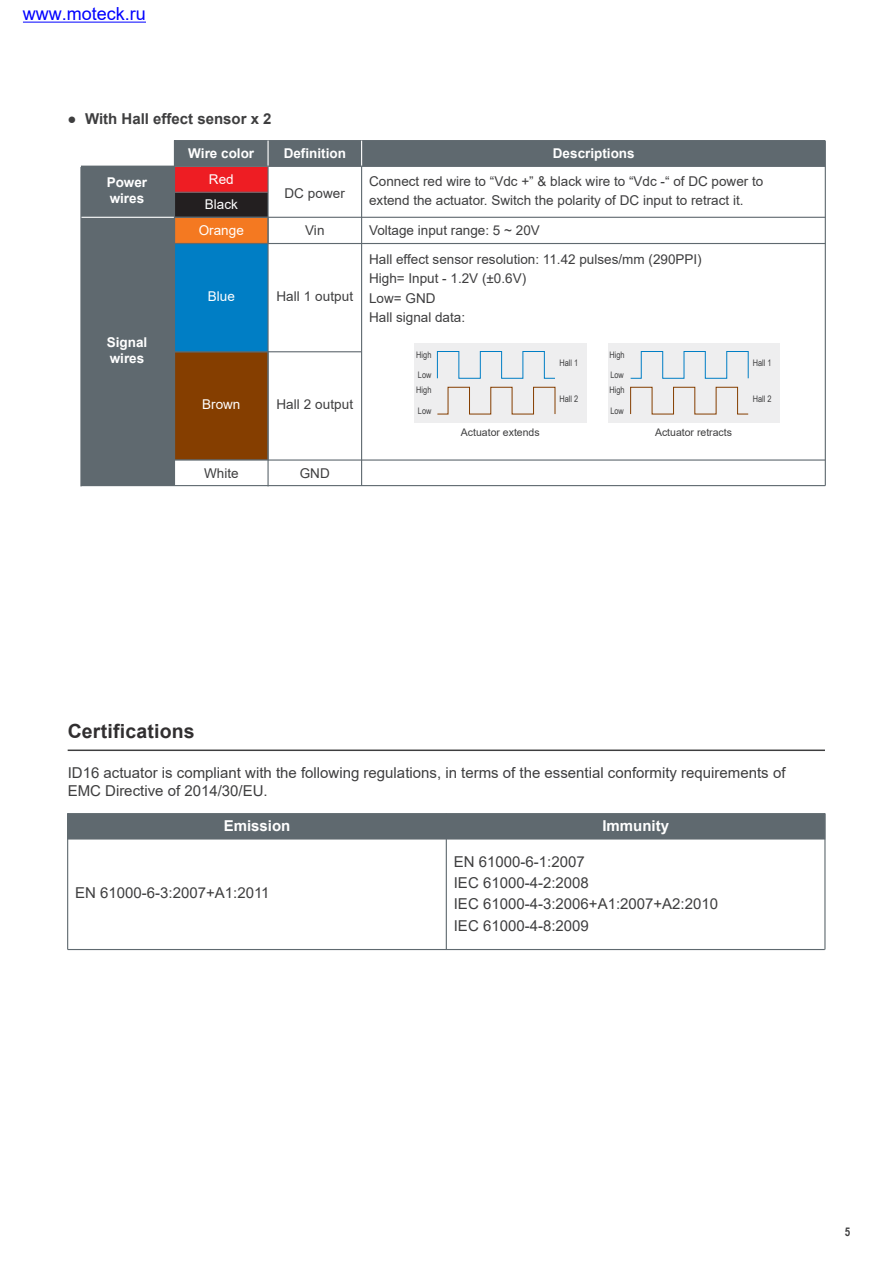
<style>
.page{position:relative;width:893px;height:1263px;background:#fff}
.page>*{position:absolute;margin:0;border:0;box-sizing:border-box;transform-origin:0 0}
.t1{font:700 19.5px "Arial";letter-spacing:.01em;color:#312f30}
.t2{font:18px "Arial";color:#00f}
.t3{font:15px/21.3px "Arial";color:#3e3e3f}
.t4{font:700 15px "Arial";color:#3e3e3f}
.t5{font:700 15px "Arial";color:#fff}
.t6{font:13.5px/19.5px "Arial";color:#3e3e3f}
.t7{font:700 13.5px/16.2px "Arial";color:#fff}
.t8{font:13.5px/25.5px "Arial";color:#fff;text-align:center}
.t9{font:700 12px "Arial Narrow";color:#3e3e3f}
.t10{font:10.5px "Arial";color:#3e3e3f}
.t11{font:9px "Arial Narrow";color:#3e3e3f}
</style>
<div class="page">
<hr style="left:68px;top:749px;width:757px;height:2px;background:#3e3e3f">
<hr style="left:824px;top:814px;width:1px;height:135px;background:#5f696f">
<div style="left:67px;top:813px;width:758px;height:26px;background:#5f696f"></div>
<hr style="left:446px;top:814px;width:1px;height:135px;background:#5f696f">
<hr style="left:67px;top:814px;width:1px;height:135px;background:#5f696f">
<hr style="left:68px;top:949px;width:757px;height:1px;background:#5f696f">
<div style="left:174px;top:192px;width:94px;height:25px;background:#231f20"></div>
<div style="left:174px;top:167px;width:94px;height:25px;background:#ee1d23"></div>
<div style="left:174px;top:140px;width:651px;height:27px;background:#5f696f"></div>
<hr style="left:825px;top:141px;width:1px;height:345px;background:#5f696f">
<hr style="left:361px;top:167px;width:1px;height:319px;background:#5f696f">
<div style="left:81px;top:166px;width:93px;height:320px;background:#5f696f"></div>
<hr style="left:81px;top:217px;width:93px;height:1px;background:#fff">
<hr style="left:267px;top:141px;width:2px;height:26px;background:#fff">
<svg style="left:361px;top:141px;width:1px;height:25px"></svg>
<hr style="left:80px;top:167px;width:2px;height:319px;background:#5f696f">
<hr style="left:81px;top:166px;width:744px;height:1px;background:#5f696f">
<hr style="left:174px;top:192px;width:94px;height:1px;background:#5f696f">
<div style="left:174px;top:351px;width:95px;height:110px;background:#853e00;border:1px solid #5f696f"></div>
<div style="left:174px;top:243px;width:94px;height:109px;background:#007ec5"></div>
<div style="left:174px;top:217px;width:95px;height:27px;background:#f47921"></div>
<div style="left:414px;top:343px;width:172px;height:79px;background:#eeeeef"></div>
<svg style="left:437px;top:351px;width:118px;height:28px"></svg>
<svg style="left:437px;top:386px;width:119px;height:29px"></svg>
<div style="left:608px;top:343px;width:171px;height:79px;background:#eeeeef"></div>
<svg style="left:630px;top:351px;width:119px;height:28px"></svg>
<svg style="left:630px;top:386px;width:119px;height:29px"></svg>
<hr style="left:174px;top:217px;width:651px;height:1px;background:#5f696f">
<hr style="left:174px;top:243px;width:651px;height:1px;background:#5f696f">
<hr style="left:81px;top:485px;width:744px;height:1px;background:#5f696f">
<hr style="left:267px;top:167px;width:2px;height:319px;background:#5f696f">
<hr style="left:174px;top:141px;width:1px;height:345px;background:#5f696f">
<hr style="left:174px;top:351px;width:188px;height:1px;background:#5f696f">
<hr style="left:174px;top:459px;width:651px;height:2px;background:#5f696f">
<hr style="left:23px;top:22px;width:123px;height:1px;background:#00f">
<h2 class="t2" style="left:23px;top:2px;width:125px">www.moteck.ru</h2>
<p class="t4" style="left:68px;top:108px;width:205px">● With Hall effect sensor x 2</p>
<p class="t7" style="left:107px;top:174px;width:42px">Power wires</p>
<p class="t7" style="left:188px;top:146px;width:67px">Wire color</p>
<p class="t8" style="left:205px;top:166px;width:35px">Red<br>Black</p>
<p class="t8" style="left:199px;top:218px;width:47px">Orange</p>
<p class="t7" style="left:284px;top:146px;width:64px">Definition</p>
<p class="t6" style="left:284px;top:184px;width:62px">DC power</p>
<p class="t6" style="left:305px;top:221px;width:21px">Vin</p>
<p class="t7" style="left:107px;top:334px;width:42px">Signal wires</p>
<p class="t8" style="left:208px;top:284px;width:29px">Blue</p>
<p class="t6" style="left:276px;top:287px;width:78px">Hall 1 output</p>
<p class="t8" style="left:202px;top:392px;width:40px">Brown</p>
<p class="t6" style="left:276px;top:395px;width:78px">Hall 2 output</p>
<p class="t6" style="left:204px;top:463px;width:36px">White</p>
<p class="t6" style="left:300px;top:463px;width:32px">GND</p>
<p class="t7" style="left:553px;top:146px;width:83px">Descriptions</p>
<p class="t6" style="left:369px;top:171px;width:396px">Connect red wire to “Vdc +” &amp; black wire to “Vdc -“ of DC power to extend the actuator. Switch the polarity of DC input to retract it.</p>
<p class="t6" style="left:369px;top:217px;width:334px;line-height:28px">Voltage input range: 5 ~ 20V<br>Hall effect sensor resolution: 11.42 pulses/mm (290PPI)</p>
<p class="t6" style="left:369px;top:268px;width:159px">High= Input - 1.2V (±0.6V)<br>Low= GND<br>Hall signal data:</p>
<p class="t11" style="left:559px;top:357px;width:20px">Hall 1</p>
<p class="t11" style="left:559px;top:392px;width:20px">Hall 2</p>
<p class="t11" style="left:416px;top:348px;width:17px">High</p>
<p class="t11" style="left:609px;top:348px;width:17px">High</p>
<p class="t11" style="left:418px;top:369px;width:15px">Low</p>
<p class="t11" style="left:610px;top:369px;width:15px">Low</p>
<p class="t11" style="left:416px;top:384px;width:17px">High</p>
<p class="t11" style="left:609px;top:384px;width:17px">High</p>
<p class="t11" style="left:418px;top:405px;width:15px">Low</p>
<p class="t10" style="left:461px;top:425px;width:80px">Actuator extends</p>
<p class="t11" style="left:610px;top:405px;width:15px">Low</p>
<p class="t10" style="left:655px;top:425px;width:79px">Actuator retracts</p>
<p class="t11" style="left:753px;top:357px;width:20px">Hall 1</p>
<p class="t11" style="left:753px;top:392px;width:20px">Hall 2</p>
<h1 class="t1" style="left:68px;top:717px;width:129px">Certifications</h1>
<p class="t3" style="left:68px;top:763px;width:719px;line-height:18px">ID16 actuator is compliant with the following regulations, in terms of the essential conformity requirements of<br>EMC Directive of 2014/30/EU.</p>
<p class="t5" style="left:224px;top:815px;width:68px">Emission</p>
<p class="t5" style="left:602px;top:815px;width:68px">Immunity</p>
<p class="t3" style="left:75px;top:882px;width:196px">EN 61000-6-3:2007+A1:2011</p>
<p class="t3" style="left:454px;top:851px;width:266px">EN 61000-6-1:2007<br>IEC 61000-4-2:2008<br>IEC 61000-4-3:2006+A1:2007+A2:2010<br>IEC 61000-4-8:2009</p>
<p class="t9" style="left:845px;top:1223px;width:7px">5</p>
</div>
